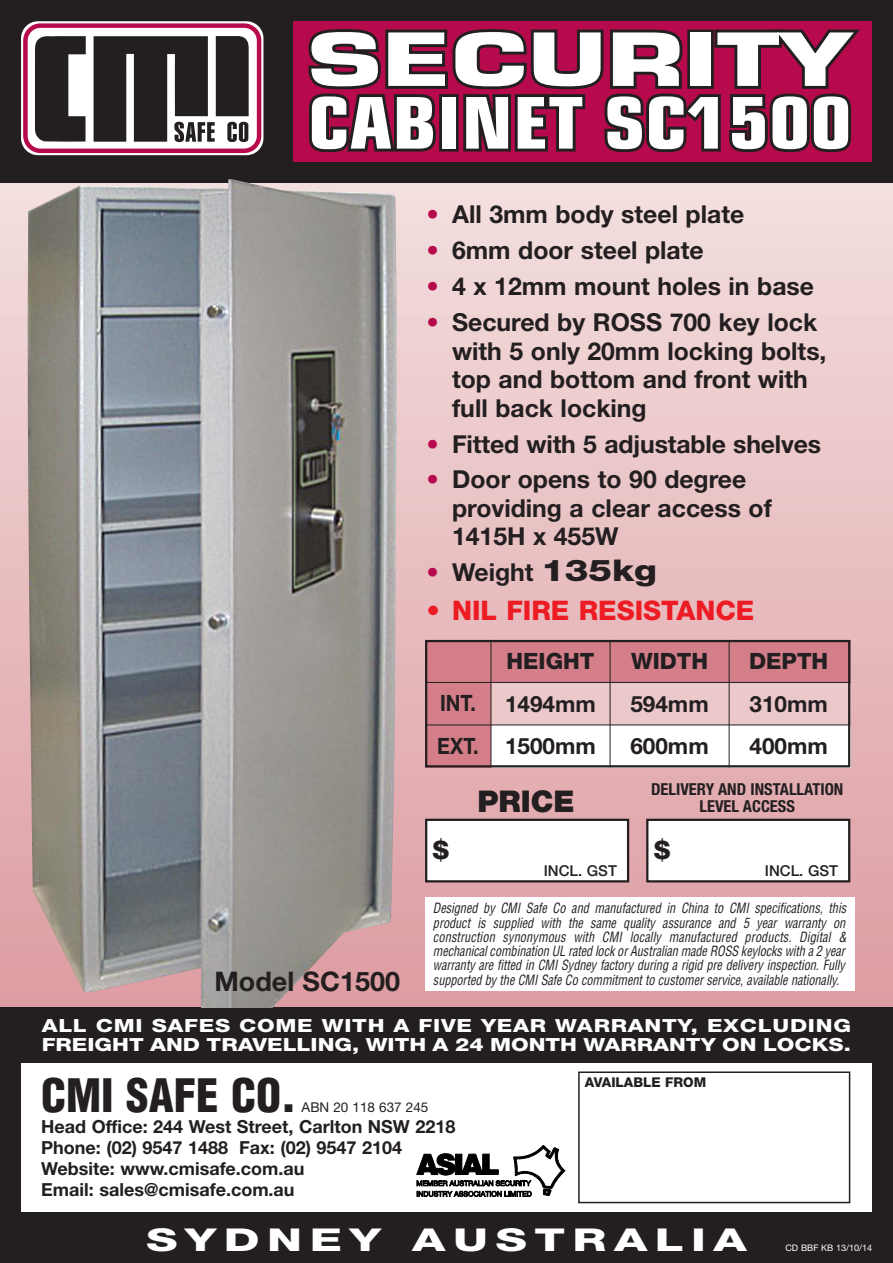
<style>
.page{position:relative;width:893px;height:1263px;background:#fff}
.page>*{position:absolute;margin:0;border:0;box-sizing:border-box;transform-origin:0 0}
.t1{font:700 condensed 71.25px "Eurostile";color:#fff;scale:1.16 1}
.t2{font:700 71.25px "Eurostile";color:#fff;scale:1.45 1}
.t3{font:900 condensed 45px "Helvetica";color:#231f20}
.t4{font:800 31.5px "Helvetica Neue";letter-spacing:.155em;color:#fff;scale:1.5 1}
.t5{font:900 30px "Helvetica Neue";color:#231f20}
.t6{font:800 27px "Helvetica Neue";color:#ed1c24}
.t7{font:700 27px "Helvetica Neue";color:#231f20}
.t8{font:800 25.5px "Helvetica Neue";color:#231f20}
.t9{font:700 24.75px/28.5px "Helvetica Neue";color:#231f20}
.t10{font:700 22.5px/42.5px "Helvetica Neue";color:#231f20}
.t11{font:800 22.5px "Helvetica Neue";color:#231f20}
.t12{font:700 22.5px/42.5px "Helvetica Neue";color:#231f20;scale:.88 1}
.t13{font:800 18.15px/19.5px "Helvetica Neue";color:#fff;scale:1.25 1}
.t14{font:700 18px/21px "Helvetica Neue";color:#231f20}
.t15{font:700 condensed 16.5px/16.5px "Helvetica Neue";color:#231f20;text-align:center}
.t16{font:500 15px "Helvetica Neue";color:#231f20}
.t17{font:italic condensed 13.8px/14.2px "Helvetica";letter-spacing:-.005em;color:#231f20;scale:.89 1}
.t18{font:13.5px "Helvetica Neue";color:#231f20}
.t19{font:800 13.5px "Helvetica Neue";color:#231f20}
.t20{font:9px "Helvetica Neue";color:#fff}
.s1{color:#b70a4d}
.s2{font-weight:800;font-size:30px}
</style>
<div class="page">
<div style="left:0;top:179px;width:892px;height:831px;background:linear-gradient(to bottom,#f4dfdf,#da9aa0)"></div>
<div style="left:0;top:0;width:892px;height:183px;background:#231f20"></div>
<svg style="left:21px;top:21px;width:242px;height:134px"></svg>
<div style="left:293px;top:21px;width:578px;height:141px;background:#b70a4d"></div>
<svg style="left:23px;top:23px;width:238px;height:130px"></svg>
<div style="left:0;top:1008px;width:892px;height:255px;background:#231f20"></div>
<div style="left:21px;top:1063px;width:850px;height:149px;background:#fff"></div>
<svg style="left:417px;top:1145px;width:148px;height:52px"></svg>
<div style="left:578px;top:1071px;width:272px;height:132px;border:2px solid #231f20"></div>
<img style="left:27px;top:179px;width:370px;height:829px">
<div style="left:647px;top:820px;width:202px;height:61px;background:#fff"></div>
<div style="left:646px;top:819px;width:204px;height:63px;border:2px solid #231f20"></div>
<div style="left:426px;top:820px;width:202px;height:61px;background:#fff"></div>
<div style="left:425px;top:819px;width:204px;height:63px;border:2px solid #231f20"></div>
<div style="left:425px;top:640px;width:425px;height:127px;background:#fff"></div>
<div style="left:425px;top:682px;width:425px;height:43px;background:#ebc9ca"></div>
<div style="left:425px;top:640px;width:66px;height:127px;background:#d37e89"></div>
<div style="left:425px;top:640px;width:425px;height:42px;background:#d37e89"></div>
<hr style="left:425px;top:682px;width:425px;height:1px;background:#231f20">
<hr style="left:425px;top:725px;width:425px;height:1px;background:#231f20">
<hr style="left:491px;top:640px;width:1px;height:127px;background:#231f20">
<hr style="left:610px;top:640px;width:1px;height:127px;background:#231f20">
<hr style="left:729px;top:640px;width:1px;height:127px;background:#231f20">
<div style="left:425px;top:640px;width:425px;height:127px;border:2px solid #231f20"></div>
<div style="left:425px;top:897px;width:429px;height:94px;background:#fff"></div>
<h1 class="t2" style="left:307px;top:32px;width:377px">SECURITY</h1>
<h1 class="t1" style="left:308px;top:97px;width:470px">CABINET SC1500</h1>
<h3 class="t9" style="left:426px;top:202px;width:319px"><span class="s1">•</span> All 3mm body steel plate</h3>
<h3 class="t9" style="left:426px;top:238px;width:279px"><span class="s1">•</span> 6mm door steel plate</h3>
<h3 class="t9" style="left:426px;top:274px;width:389px"><span class="s1">•</span> 4 x 12mm mount holes in base</h3>
<h3 class="t9" style="left:452px;top:310px;width:376px;text-indent:-26px"><span class="s1">•</span> Secured by ROSS 700 key lock with 5 only 20mm locking bolts, top and bottom and front with full back locking</h3>
<h3 class="t9" style="left:426px;top:432px;width:396px"><span class="s1">•</span> Fitted with 5 adjustable shelves</h3>
<h3 class="t9" style="left:452px;top:468px;width:321px;text-indent:-26px"><span class="s1">•</span> Door opens to 90 degree providing a clear access of<br>1415H x 455W</h3>
<h3 class="t9" style="left:426px;top:561px;width:232px"><span class="s1">•</span> Weight <span class="s2">135kg</span></h3>
<h3 class="t6" style="left:426px;top:601px;width:329px">• NIL FIRE RESISTANCE</h3>
<h3 class="t11" style="left:506px;top:653px;width:89px">HEIGHT</h3>
<h3 class="t11" style="left:631px;top:653px;width:79px">WIDTH</h3>
<h3 class="t11" style="left:749px;top:653px;width:81px">DEPTH</h3>
<h3 class="t12" style="left:437px;top:684px;width:49px">INT.<br>EXT.</h3>
<h3 class="t10" style="left:505px;top:684px;width:92px">1494mm<br>1500mm</h3>
<h3 class="t10" style="left:630px;top:684px;width:80px">594mm<br>600mm</h3>
<h3 class="t10" style="left:749px;top:684px;width:80px">310mm<br>400mm</h3>
<h3 class="t7" style="left:214px;top:972px;width:187px">Model SC1500</h3>
<h3 class="t8" style="left:433px;top:840px;width:18px">$</h3>
<h3 class="t5" style="left:477px;top:790px;width:99px">PRICE</h3>
<p class="t16" style="left:544px;top:865px;width:75px">INCL. GST</p>
<p class="t15" style="left:651px;top:782px;width:194px">DELIVERY AND INSTALLATION<br>LEVEL ACCESS</p>
<h3 class="t8" style="left:654px;top:840px;width:18px">$</h3>
<p class="t16" style="left:765px;top:865px;width:75px">INCL. GST</p>
<p class="t17" style="left:433px;top:902px;width:469px">Designed by CMI Safe Co and manufactured in China to CMI specifications, this product is supplied with the same quality assurance and 5 year warranty on construction synonymous with CMI locally manufactured products. Digital &amp; mechanicalcombination UL rated lock orAustralian made ROSS keylocks with a 2 year warranty are fitted in CMI Sydney factory during a rigid pre delivery inspection. Fully supported by the CMI Safe Co commitment to customer service, available nationally.</p>
<h3 class="t13" style="left:42px;top:1017px;width:649px">ALL CMI SAFES COME WITH A FIVE YEAR WARRANTY, EXCLUDING<br>FREIGHT AND TRAVELLING, WITH A 24 MONTH WARRANTY ON LOCKS.</h3>
<p class="t19" style="left:585px;top:1077px;width:123px">AVAILABLE FROM</p>
<h2 class="t3" style="left:41px;top:1079px;width:256px">CMI SAFE CO.</h2>
<p class="t18" style="left:302px;top:1103px;width:128px">ABN 20 118 637 245</p>
<h3 class="t14" style="left:41px;top:1118px;width:416px">Head Office: 244 West Street, Carlton NSW 2218<br>Phone: (02) 9547 1488 Fax: (02) 9547 2104<br>Website: www.cmisafe.com.au<br>Email: sales@cmisafe.com.au</h3>
<h3 class="t4" style="left:146px;top:1228px;width:402px">SYDNEY AUSTRALIA</h3>
<p class="t20" style="left:785px;top:1244px;width:88px">CD BBF KB 13/10/14</p>
</div>
